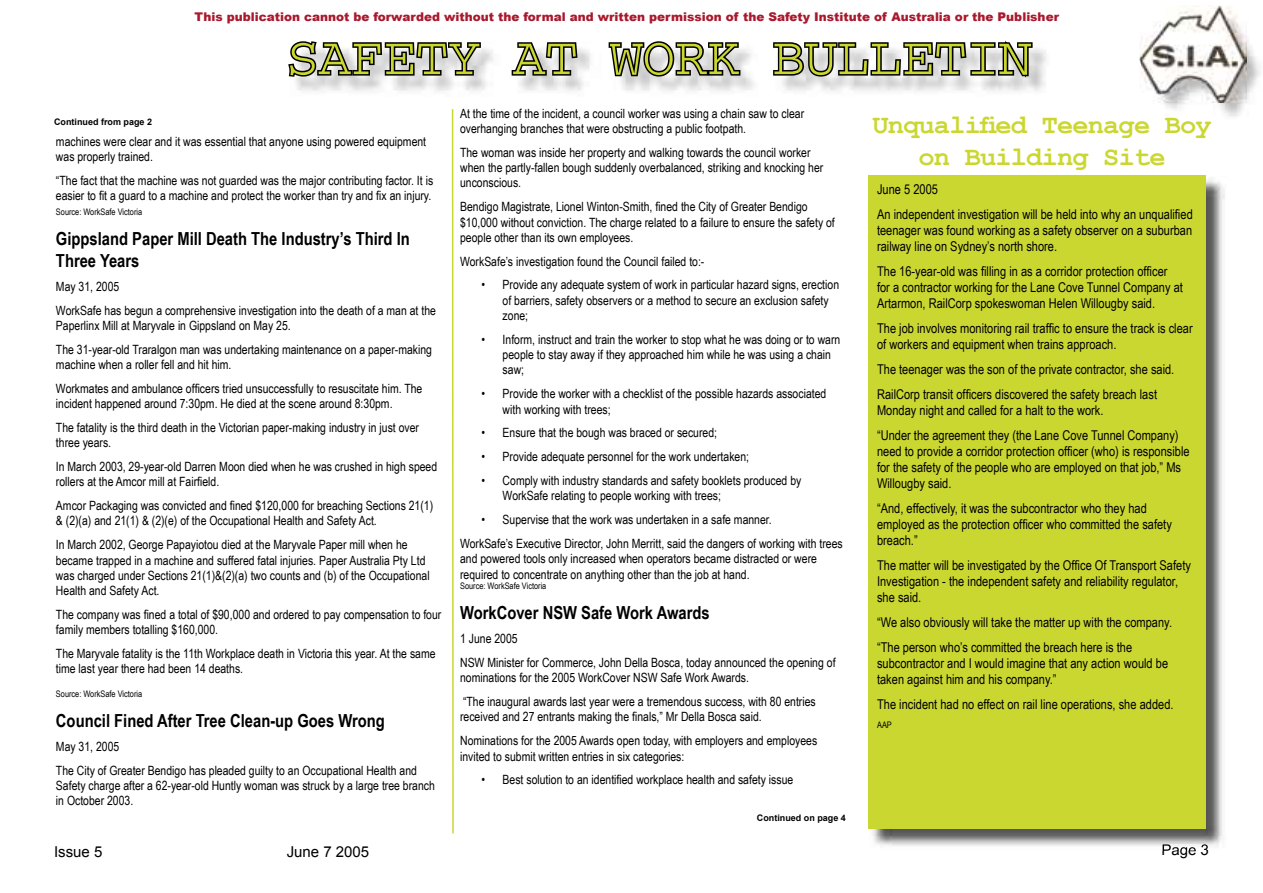
<style>
.page{position:relative;width:1263px;height:893px;background:#fff}
.page>*{position:absolute;margin:0;border:0;box-sizing:border-box;transform-origin:0 0}
.t1{font:54px "Courier";color:#cbd731}
.t2{font:700 27px/32.4px "Courier New";letter-spacing:-.03em;color:#cbd731;text-align:center}
.t3{font:700 18px/21.6px "Arial Narrow";color:#000}
.t4{font:15px "Arial";color:#000}
.t5{font:13.5px/16.2px "Arial Narrow";color:#000}
.t6{font:12.75px/15.3px "Arial Narrow";color:#000}
.t7{font:900 12px "Arial";color:#a9192d}
.t8{font:9px "Arial Narrow";color:#000}
.t9{font:700 9px "Arial";color:#000}
</style>
<div class="page">
<img style="left:1158px;top:35px;width:102px;height:82px">
<img style="left:1140px;top:6px;width:90px;height:48px">
<img style="left:1140px;top:54px;width:2px;height:23px">
<img style="left:1142px;top:9px;width:104px;height:93px">
<svg style="left:288px;top:41px;width:194px;height:37px;background:#7c7c7c"></svg>
<svg style="left:511px;top:42px;width:68px;height:35px"></svg>
<svg style="left:608px;top:41px;width:134px;height:53px"></svg>
<svg style="left:773px;top:40px;width:261px;height:43px"></svg>
<img style="left:872px;top:178px;width:353px;height:668px">
<img style="left:1162px;top:844px;width:46px;height:6px">
<div style="left:868px;top:176px;width:338px;height:653px;background:#cbd731"></div>
<hr style="left:452px;top:109px;width:2px;height:724px;background:#cbd731">
<p class="t7" style="left:195px;top:8px;width:866px">This publication cannot be forwarded without the formal and written permission of the Safety Institute of Australia or the Publisher</p>
<h1 class="t1" style="left:286px;top:28px;width:747px">SAFETY AT WORK BULLETIN</h1>
<p class="t9" style="left:54px;top:116px;width:100px">Continued from page 2</p>
<p class="t6" style="left:56px;top:133px;width:372px">machines were clear and it was essential that anyone using powered equipment was properly trained.</p>
<p class="t6" style="left:56px;top:172px;width:379px">“The fact that the machine was not guarded was the major contributing factor. It is easier to fit a guard to a machine and protect the worker than try and fix an injury.</p>
<p class="t8" style="left:56px;top:205px;width:88px">Source: WorkSafe Victoria</p>
<h3 class="t3" style="left:56px;top:227px;width:355px">Gippsland Paper Mill Death The Industry’s Third In<br>Three Years</h3>
<p class="t6" style="left:56px;top:274px;width:381px;line-height:23.9px">May 31, 2005<br>WorkSafe has begun a comprehensive investigation into the death of a man at the</p>
<p class="t6" style="left:56px;top:313px;width:378px;line-height:23.9px">Paperlinx Mill at Maryvale in Gippsland on May 25.<br>The 31-year-old Traralgon man was undertaking maintenance on a paper-making</p>
<p class="t6" style="left:56px;top:352px;width:368px;line-height:23.9px">machine when a roller fell and hit him.<br>Workmates and ambulance officers tried unsuccessfully to resuscitate him. The</p>
<p class="t6" style="left:56px;top:391px;width:365px;line-height:23.9px">incident happened around 7:30pm. He died at the scene around 8:30pm.<br>The fatality is the third death in the Victorian paper-making industry in just over</p>
<p class="t6" style="left:56px;top:430px;width:383px;line-height:23.9px">three years.<br>In March 2003, 29-year-old Darren Moon died when he was crushed in high speed</p>
<p class="t6" style="left:56px;top:469px;width:379px;line-height:23.9px">rollers at the Amcor mill at Fairfield.<br>Amcor Packaging was convicted and fined $120,000 for breaching Sections 21(1)</p>
<p class="t6" style="left:56px;top:508px;width:353px;line-height:23.9px">&amp; (2)(a) and 21(1) &amp; (2)(e) of the Occupational Health and Safety Act.<br>In March 2002, George Papayiotou died at the Maryvale Paper mill when he</p>
<p class="t6" style="left:56px;top:552px;width:375px">became trapped in a machine and suffered fatal injuries. Paper Australia Pty Ltd was charged under Sections 21(1)&amp;(2)(a) two counts and (b) of the Occupational<br>Health and Safety Act.</p>
<p class="t6" style="left:56px;top:606px;width:387px">The company was fined a total of $90,000 and ordered to pay compensation to four family members totalling $160,000.</p>
<p class="t6" style="left:56px;top:645px;width:381px">The Maryvale fatality is the 11th Workplace death in Victoria this year. At the same time last year there had been 14 deaths.</p>
<p class="t8" style="left:56px;top:687px;width:88px">Source: WorkSafe Victoria</p>
<h3 class="t3" style="left:56px;top:709px;width:330px">Council Fined After Tree Clean-up Goes Wrong</h3>
<p class="t6" style="left:56px;top:734px;width:362px;line-height:23.9px">May 31, 2005<br>The City of Greater Bendigo has pleaded guilty to an Occupational Health and</p>
<p class="t6" style="left:56px;top:778px;width:380px">Safety charge after a 62-year-old Huntly woman was struck by a large tree branch in October 2003.</p>
<p class="t6" style="left:460px;top:105px;width:346px">At the time of the incident, a council worker was using a chain saw to clear overhanging branches that were obstructing a public footpath.</p>
<p class="t6" style="left:460px;top:144px;width:365px">The woman was inside her property and walking towards the council worker when the partly-fallen bough suddenly overbalanced, striking and knocking her unconscious.</p>
<p class="t6" style="left:460px;top:199px;width:376px">Bendigo Magistrate, Lionel Winton-Smith, fined the City of Greater Bendigo $10,000 without conviction. The charge related to a failure to ensure the safety of people other than its own employees.</p>
<p class="t6" style="left:460px;top:253px;width:246px">WorkSafe’s investigation found the Council failed to:-</p>
<p class="t6" style="left:503px;top:277px;width:338px;text-indent:-21px">• Provide any adequate system of work in particular hazard signs, erection of barriers, safety observers or a method to secure an exclusion safety zone;</p>
<p class="t6" style="left:503px;top:331px;width:339px;text-indent:-21px">• Inform, instruct and train the worker to stop what he was doing or to warn people to stay away if they approached him while he was using a chain saw;</p>
<p class="t6" style="left:503px;top:386px;width:325px;text-indent:-21px">• Provide the worker with a checklist of the possible hazards associated with working with trees;</p>
<p class="t6" style="left:481px;top:425px;width:237px">• Ensure that the bough was braced or secured;</p>
<p class="t6" style="left:481px;top:449px;width:269px">• Provide adequate personnel for the work undertaken;</p>
<p class="t6" style="left:503px;top:472px;width:300px;text-indent:-21px">• Comply with industry standards and safety booklets produced by<br>WorkSafe relating to people working with trees;</p>
<p class="t6" style="left:460px;top:507px;width:384px;line-height:23.9px;text-indent:21px">• Supervise that the work was undertaken in a safe manner.<br>WorkSafe’s Executive Director, John Merritt, said the dangers of working with trees</p>
<p class="t6" style="left:460px;top:551px;width:358px">and powered tools only increased when operators became distracted or were required to concentrate on anything other than the job at hand.</p>
<p class="t8" style="left:460px;top:579px;width:88px">Source: WorkSafe Victoria</p>
<h3 class="t3" style="left:460px;top:601px;width:251px">WorkCover NSW Safe Work Awards</h3>
<p class="t6" style="left:460px;top:626px;width:377px;line-height:23.9px">1 June 2005<br>NSW Minister for Commerce, John Della Bosca, today announced the opening of</p>
<p class="t6" style="left:460px;top:665px;width:357px;line-height:23.9px">nominations for the 2005 WorkCover NSW Safe Work Awards.<br>“The inaugural awards last year were a tremendous success, with 80 entries</p>
<p class="t6" style="left:460px;top:704px;width:359px;line-height:23.9px">received and 27 entrants making the finals,” Mr Della Bosca said.<br>Nominations for the 2005 Awards open today, with employers and employees</p>
<p class="t6" style="left:460px;top:748px;width:226px">invited to submit written entries in six categories:</p>
<p class="t6" style="left:481px;top:772px;width:313px">• Best solution to an identified workplace health and safety issue</p>
<p class="t9" style="left:757px;top:812px;width:91px">Continued on page 4</p>
<h2 class="t2" style="left:872px;top:107px;width:341px">Unqualified Teenage Boy on Building Site</h2>
<p class="t5" style="left:877px;top:176px;width:317px;line-height:24.8px">June 5 2005<br>An independent investigation will be held into why an unqualified</p>
<p class="t5" style="left:877px;top:222px;width:317px">teenager was found working as a safety observer on a suburban railway line on Sydney’s north shore.</p>
<p class="t5" style="left:877px;top:263px;width:307px">The 16-year-old was filling in as a corridor protection officer for a contractor working for the Lane Cove Tunnel Company at<br>Artarmon, RailCorp spokeswoman Helen Willougby said.</p>
<p class="t5" style="left:877px;top:320px;width:317px">The job involves monitoring rail traffic to ensure the track is clear of workers and equipment when trains approach.</p>
<p class="t5" style="left:877px;top:356px;width:299px;line-height:24.8px">The teenager was the son of the private contractor, she said.<br>RailCorp transit officers discovered the safety breach last</p>
<p class="t5" style="left:877px;top:397px;width:303px;line-height:24.8px">Monday night and called for a halt to the work.<br>“Under the agreement they (the Lane Cove Tunnel Company)</p>
<p class="t5" style="left:877px;top:442px;width:314px">need to provide a corridor protection officer (who) is responsible for the safety of the people who are employed on that job,” Ms<br>Willougby said.</p>
<p class="t5" style="left:877px;top:499px;width:296px">“And, effectively, it was the subcontractor who they had employed as the protection officer who committed the safety breach.”</p>
<p class="t5" style="left:877px;top:557px;width:315px">The matter will be investigated by the Office Of Transport Safety<br>Investigation - the independent safety and reliability regulator, she said.</p>
<p class="t5" style="left:877px;top:609px;width:296px;line-height:24.8px">“We also obviously will take the matter up with the company. “The person who’s committed the breach here is the</p>
<p class="t5" style="left:877px;top:655px;width:293px">subcontractor and I would imagine that any action would be taken against him and his company.”</p>
<p class="t5" style="left:877px;top:695px;width:298px">The incident had no effect on rail line operations, she added.</p>
<p class="t8" style="left:877px;top:718px;width:16px">AAP</p>
<p class="t4" style="left:54px;top:842px;width:50px">Issue 5</p>
<p class="t4" style="left:287px;top:842px;width:84px">June 7 2005</p>
<p class="t4" style="left:1161px;top:840px;width:49px">Page 3</p>
</div>
